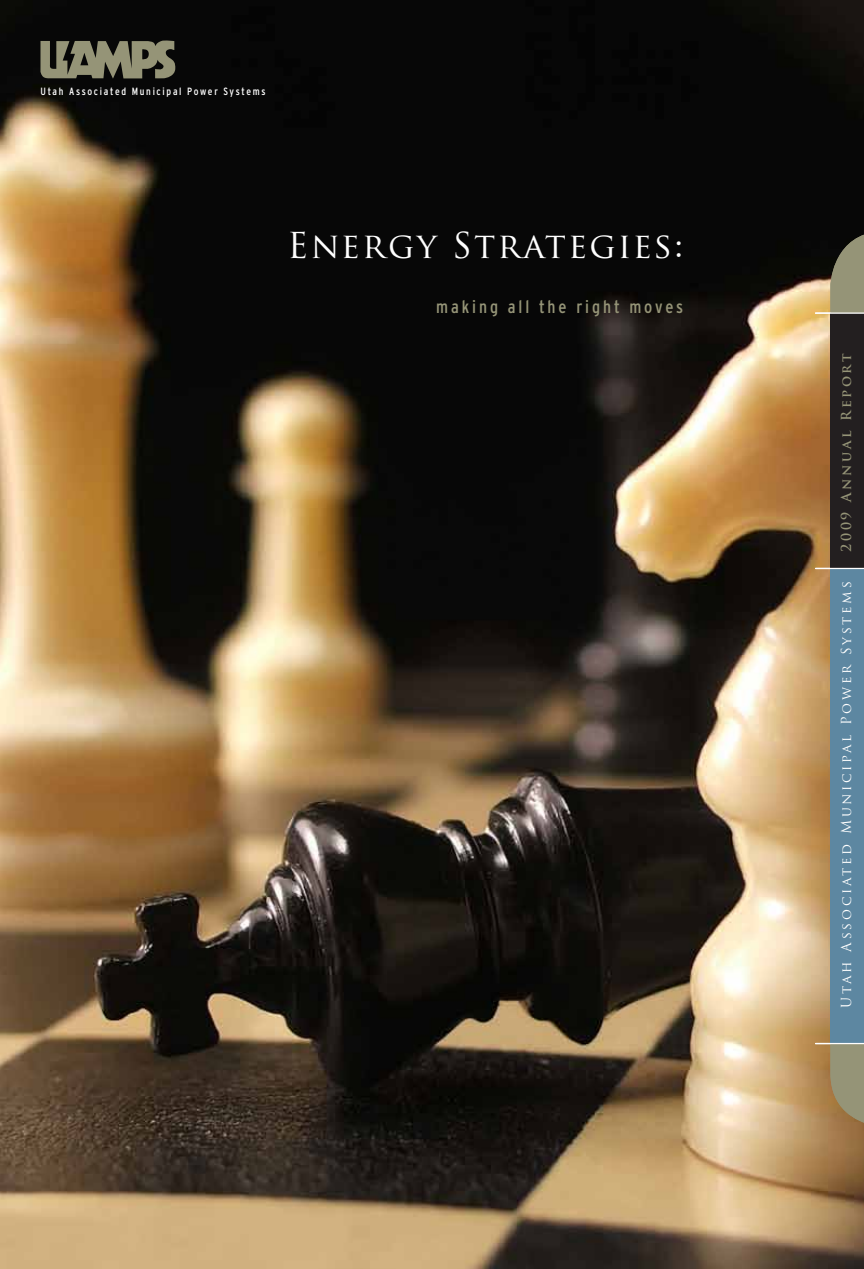
<style>
.page{position:relative;width:864px;height:1269px;background:#fff}
.page>*{position:absolute;margin:0;border:0;box-sizing:border-box;transform-origin:0 0}
.t1{font:34.8px "Trajan Pro";letter-spacing:.06em;color:#fff}
.t2{font:condensed 18px "Interstate";letter-spacing:.16em;color:#959477}
.t3{font:13.5px "Trajan Pro";letter-spacing:.2em;color:#fff}
.t4{font:700 13.5px "Trajan Pro";letter-spacing:.2em;color:#fff}
.t5{font:condensed 10.5px "Interstate";letter-spacing:.16em;color:#fff}
</style>
<div class="page">
<img style="left:0;top:0;width:864px;height:1269px">
<svg style="left:40px;top:40px;width:136px;height:39px;background:#6c6b57"></svg>
<svg style="left:830px;top:1044px;width:34px;height:81px;background:#978e6d"></svg>
<div style="left:830px;top:563px;width:34px;height:480px;background:#5d87a1"></div>
<hr style="left:816px;top:1043px;width:48px;height:1px;background:#fff">
<svg style="left:830px;top:232px;width:34px;height:80px;background:#77765f"></svg>
<div style="left:830px;top:313px;width:34px;height:255px;background:#231f20"></div>
<hr style="left:816px;top:312px;width:48px;height:2px;background:#fff">
<hr style="left:816px;top:568px;width:48px;height:1px;background:#fff">
<p class="t5" style="left:40px;top:86px;width:227px">Utah Associated Municipal Power Systems</p>
<h1 class="t1" style="left:287px;top:224px;width:398px">Energy Strategies:</h1>
<h2 class="t2" style="left:436px;top:296px;width:248px">making all the right moves</h2>
<p class="t4" style="left:838px;top:540px;width:200px;rotate:-90deg">2009 Annual Report</p>
<p class="t3" style="left:838px;top:1008px;width:429px;rotate:-90deg">Utah Associated Municipal Power Systems</p>
</div>
